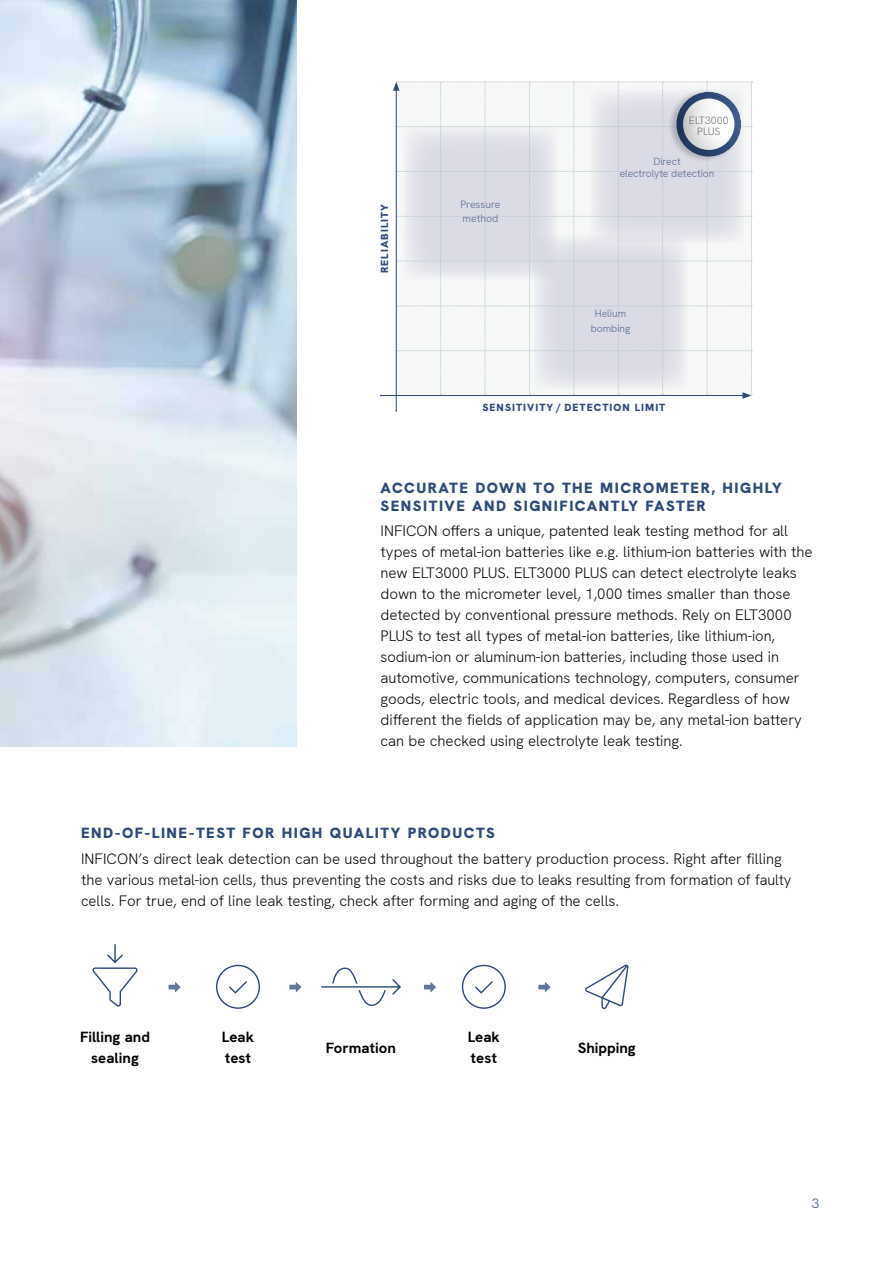
<style>
.page{position:relative;width:893px;height:1263px;background:#fff}
.page>*{position:absolute;margin:0;border:0;box-sizing:border-box;transform-origin:0 0}
.t1{font:300 15px/21px "HK Grotesk";letter-spacing:-.005em;color:#000}
.t2{font:900 15px/18px "HK Grotesk";letter-spacing:.1em;color:#2c497a}
.t3{font:700 15px/21px "HK Grotesk";color:#000}
.t4{font:300 13.5px "HK Grotesk";color:#2c497a}
.t5{font:900 10.5px "HK Grotesk";letter-spacing:.1em;color:#2c497a}
.t6{font:300 10.5px/14.4px "HK Grotesk";letter-spacing:-.005em;color:#556590}
.t7{font:300 10.5px/10.9px "HK Grotesk";color:#6e6e6e;text-align:center}
.t8{font:300 10.35px/14.4px "HK Grotesk";letter-spacing:-.005em;color:#556590;text-align:center}
</style>
<div class="page">
<img style="left:0;top:0;width:297px;height:746px">
<hr style="left:381px;top:395px;width:364px;height:1px;background:#2c497a">
<hr style="left:396px;top:88px;width:1px;height:323px;background:#2c497a">
<svg style="left:393px;top:82px;width:359px;height:317px"></svg>
<svg style="left:403px;top:126px;width:155px;height:154px;background:#dedfe7"></svg>
<svg style="left:533px;top:235px;width:155px;height:154px;background:#dedfe7"></svg>
<svg style="left:590px;top:89px;width:154px;height:154px;background:#dedfe7"></svg>
<div style="left:668px;top:88px;width:74px;height:74px;background:#000;opacity:.2"></div>
<div style="left:676px;top:89px;width:67px;height:68px;background:#000;opacity:.75"></div>
<svg style="left:92px;top:944px;width:46px;height:62px"></svg>
<svg style="left:216px;top:965px;width:44px;height:44px"></svg>
<svg style="left:462px;top:965px;width:44px;height:44px"></svg>
<svg style="left:321px;top:967px;width:80px;height:39px"></svg>
<svg style="left:585px;top:964px;width:43px;height:45px"></svg>
<svg style="left:169px;top:982px;width:11px;height:10px"></svg>
<svg style="left:289px;top:982px;width:12px;height:10px"></svg>
<svg style="left:424px;top:982px;width:12px;height:10px"></svg>
<svg style="left:538px;top:982px;width:12px;height:10px"></svg>
<p class="t7" style="left:689px;top:115px;width:41px">ELT3000<br>PLUS</p>
<p class="t5" style="left:378px;top:273px;width:71px;rotate:-90deg">RELIABILITY</p>
<p class="t6" style="left:461px;top:197px;width:41px">Pressure method</p>
<p class="t8" style="left:620px;top:155px;width:96px;line-height:12.3px">Direct<br>electrolyte detection</p>
<p class="t8" style="left:591px;top:306px;width:41px">Helium bombing</p>
<p class="t5" style="left:482px;top:401px;width:184px">SENSITIVITY / DETECTION LIMIT</p>
<p class="t2" style="left:381px;top:478px;width:403px">ACCURATE DOWN TO THE MICROMETER, HIGHLY<br>SENSITIVE AND SIGNIFICANTLY FASTER</p>
<p class="t1" style="left:381px;top:520px;width:434px">INFICON offers a unique, patented leak testing method for all types of metal-ion batteries like e.g. lithium-ion batteries with the new ELT3000 PLUS. ELT3000 PLUS can detect electrolyte leaks down to the micrometer level, 1,000 times smaller than those detected by conventional pressure methods. Rely on ELT3000<br>PLUS to test all types of metal-ion batteries, like lithium-ion, sodium-ion or aluminum-ion batteries, including those used in automotive, communications technology, computers, consumer goods, electric tools, and medical devices. Regardless of how different the fields of application may be, any metal-ion battery can be checked using electrolyte leak testing.</p>
<p class="t2" style="left:81px;top:824px;width:415px">END-OF-LINE-TEST FOR HIGH QUALITY PRODUCTS</p>
<p class="t1" style="left:81px;top:848px;width:712px">INFICON’s direct leak detection can be used throughout the battery production process. Right after filling the various metal-ion cells, thus preventing the costs and risks due to leaks resulting from formation of faulty cells. For true, end of line leak testing, check after forming and aging of the cells.</p>
<p class="t3" style="left:80px;top:1026px;width:72px;text-align:center">Filling and sealing</p>
<p class="t3" style="left:326px;top:1036px;width:72px">Formation</p>
<p class="t3" style="left:468px;top:1026px;width:34px">Leak test</p>
<p class="t3" style="left:578px;top:1036px;width:60px">Shipping</p>
<p class="t3" style="left:222px;top:1026px;width:34px">Leak test</p>
<p class="t4" style="left:812px;top:1194px;width:9px">3</p>
</div>
